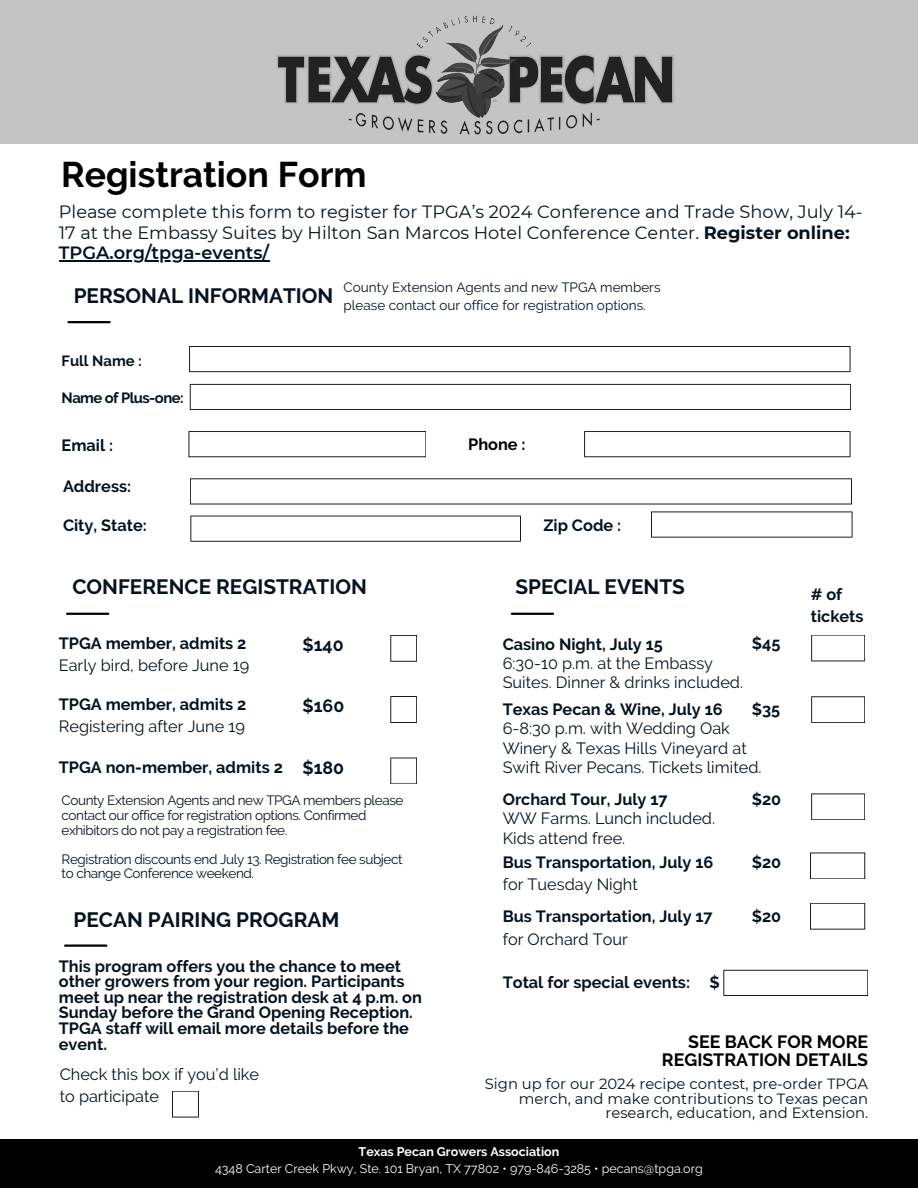
<style>
.page{position:relative;width:918px;height:1188px;background:#fff}
.page>*{position:absolute;margin:0;border:0;box-sizing:border-box;transform-origin:0 0}
.t1{font:700 35.55px "Raleway";color:#000}
.t2{font:700 20.7px "Raleway";color:#051320}
.t3{font:17.85px/20.2px "Montserrat";color:#051320}
.t4{font:700 17.85px/17.9px "Raleway";color:#000;text-align:right}
.t5{font:600 17.85px "Montserrat";color:#051320}
.t6{font:700 17.7px "Raleway";color:#051320}
.t7{font:700 16.35px/15.6px "Raleway";color:#051320}
.t8{font:16.35px/19.2px "Raleway";color:#051320}
.t9{font:700 16.35px "Raleway";color:#000}
.t10{font:14.85px/14.4px "Montserrat";color:#051320;text-align:right}
.t11{font:700 14.85px "Raleway";letter-spacing:-.04em;color:#051320}
.t12{font:700 14.85px "Raleway";color:#051320}
.t13{font:13.5px/14.7px "Raleway";letter-spacing:-.03em;color:#051320}
.t14{font:13.5px/18px "Raleway";color:#051320}
.t15{font:12.45px "Raleway";color:#fff}
.t16{font:700 12.45px "Raleway";color:#fff}
.s1{font-weight:700}
.s2{color:#000}
</style>
<div class="page">
<div style="left:0;top:0;width:918px;height:143px;background:#c4c4c4"></div>
<img style="left:270px;top:15px;width:411px;height:129px">
<hr style="left:65px;top:944px;width:41px;height:3px;background:#000">
<hr style="left:59px;top:260px;width:210px;height:1px;background:#051320">
<hr style="left:68px;top:321px;width:42px;height:2px;background:#000">
<svg style="left:651px;top:511px;width:202px;height:27px"></svg>
<svg style="left:189px;top:346px;width:662px;height:26px"></svg>
<svg style="left:584px;top:431px;width:266px;height:26px"></svg>
<svg style="left:188px;top:431px;width:238px;height:26px"></svg>
<svg style="left:190px;top:478px;width:662px;height:26px"></svg>
<svg style="left:190px;top:384px;width:661px;height:26px"></svg>
<svg style="left:190px;top:516px;width:331px;height:26px"></svg>
<hr style="left:67px;top:613px;width:41px;height:2px;background:#000">
<svg style="left:390px;top:635px;width:27px;height:27px"></svg>
<svg style="left:390px;top:696px;width:27px;height:27px"></svg>
<svg style="left:390px;top:758px;width:27px;height:26px"></svg>
<hr style="left:512px;top:613px;width:41px;height:2px;background:#000">
<svg style="left:723px;top:970px;width:145px;height:26px"></svg>
<svg style="left:811px;top:635px;width:54px;height:26px"></svg>
<svg style="left:811px;top:696px;width:54px;height:27px"></svg>
<svg style="left:811px;top:793px;width:54px;height:27px"></svg>
<svg style="left:810px;top:853px;width:55px;height:26px"></svg>
<svg style="left:172px;top:1091px;width:27px;height:27px"></svg>
<svg style="left:810px;top:903px;width:55px;height:27px"></svg>
<div style="left:0;top:1139px;width:918px;height:49px;background:#000"></div>
<h1 class="t1" style="left:61px;top:154px;width:307px">Registration Form</h1>
<h2 class="t3" style="left:59px;top:202px;width:805px">Please complete this form to register for TPGA’s 2024 Conference and Trade Show, July 14-<br>17 at the Embassy Suites by Hilton San Marcos Hotel Conference Center. <span class="s1">Register online:</span></h2>
<h6 class="t5" style="left:59px;top:242px;width:212px">TPGA.org/tpga-events/</h6>
<h5 class="t2" style="left:74px;top:284px;width:261px">PERSONAL INFORMATION</h5>
<p class="t14" style="left:344px;top:278px;width:318px">County Extension Agents and new TPGA members please contact our office for registration options.</p>
<h4 class="t12" style="left:62px;top:352px;width:82px">Full Name :</h4>
<h4 class="t11" style="left:62px;top:389px;width:124px">Name of Plus-one:</h4>
<h4 class="t7" style="left:62px;top:437px;width:53px">Email :</h4>
<h4 class="t7" style="left:63px;top:479px;width:70px">Address:</h4>
<h4 class="t9" style="left:468px;top:434px;width:59px">Phone :</h4>
<h2 class="t7" style="left:63px;top:517px;width:85px">City, State:</h2>
<h5 class="t7" style="left:543px;top:517px;width:79px">Zip Code :</h5>
<h2 class="t2" style="left:72px;top:574px;width:296px">CONFERENCE REGISTRATION</h2>
<h5 class="t2" style="left:515px;top:574px;width:171px">SPECIAL EVENTS</h5>
<h4 class="t8" style="left:59px;top:632px;width:192px;line-height:22.2px"><span class="s1">TPGA member, admits 2<br></span>Early bird, before June 19</h4>
<h4 class="t8" style="left:59px;top:693px;width:189px;line-height:22.2px"><span class="s1">TPGA member, admits 2<br></span>Registering after June 19</h4>
<h4 class="t7" style="left:59px;top:759px;width:226px">TPGA non-member, admits 2</h4>
<p class="t6" style="left:303px;top:634px;width:43px">$140</p>
<p class="t6" style="left:303px;top:696px;width:43px">$160</p>
<p class="t6" style="left:303px;top:757px;width:43px">$180</p>
<h4 class="t13" style="left:62px;top:793px;width:343px">County Extension Agents and new TPGA members please contact our office for registration options. Confirmed exhibitors do not pay a registration fee.</h4>
<h5 class="t13" style="left:62px;top:852px;width:343px">Registration discounts end July 13. Registration fee subject</h5>
<h2 class="t13" style="left:62px;top:866px;width:194px">to change Conference weekend.</h2>
<h4 class="t8" style="left:503px;top:634px;width:242px"><span class="s1">Casino Night, July 15<br></span>6:30-10 p.m. at the Embassy<br>Suites. Dinner &amp; drinks included.</h4>
<h4 class="t7" style="left:752px;top:635px;width:30px">$45</h4>
<h5 class="t7" style="left:752px;top:701px;width:30px">$35</h5>
<h4 class="t8" style="left:503px;top:700px;width:260px"><span class="s1">Texas Pecan &amp; Wine, July 16<br></span>6-8:30 p.m. with Wedding Oak<br>Winery &amp; Texas Hills Vineyard at<br>Swift River Pecans. Tickets limited.</h4>
<h4 class="t7" style="left:503px;top:792px;width:166px">Orchard Tour, July 17</h4>
<h5 class="t7" style="left:752px;top:791px;width:31px">$20</h5>
<h4 class="t8" style="left:503px;top:809px;width:214px">WW Farms<span class="s2">.</span> Lunch included.<br>Kids attend free.</h4>
<h4 class="t7" style="left:503px;top:854px;width:212px">Bus Transportation, July 16</h4>
<h5 class="t7" style="left:752px;top:854px;width:31px">$20</h5>
<h4 class="t8" style="left:503px;top:875px;width:137px">for Tuesday Night</h4>
<h5 class="t2" style="left:74px;top:908px;width:267px">PECAN PAIRING PROGRAM</h5>
<p class="t7" style="left:503px;top:909px;width:212px">Bus Transportation, July 17</p>
<h3 class="t7" style="left:752px;top:909px;width:31px">$20</h3>
<p class="t8" style="left:503px;top:929px;width:127px">for Orchard Tour</p>
<h4 class="t7" style="left:811px;top:583px;width:54px;line-height:22.2px"># of tickets</h4>
<h4 class="t7" style="left:59px;top:958px;width:365px">This program offers you the chance to meet other growers from your region. Participants meet up near the registration desk at 4 p.m. on Sunday before the Grand Opening Reception.<br>TPGA staff will email more details before the event.</h4>
<p class="t8" style="left:60px;top:1063px;width:201px;line-height:22.2px">Check this box if you’d like to participate</p>
<h5 class="t7" style="left:503px;top:974px;width:219px">Total for special events: $</h5>
<h6 class="t4" style="left:662px;top:1033px;width:208px">SEE BACK FOR MORE<br>REGISTRATION DETAILS</h6>
<h4 class="t10" style="left:485px;top:1077px;width:385px">Sign up for our 2024 recipe contest, pre-order TPGA merch, and make contributions to Texas pecan research, education, and Extension.</h4>
<p class="t16" style="left:359px;top:1144px;width:202px">Texas Pecan Growers Association</p>
<p class="t15" style="left:215px;top:1161px;width:489px">4348 Carter Creek Pkwy, Ste. 101 Bryan, TX 77802 • 979-846-3285 • pecans@tpga.org</p>
</div>
